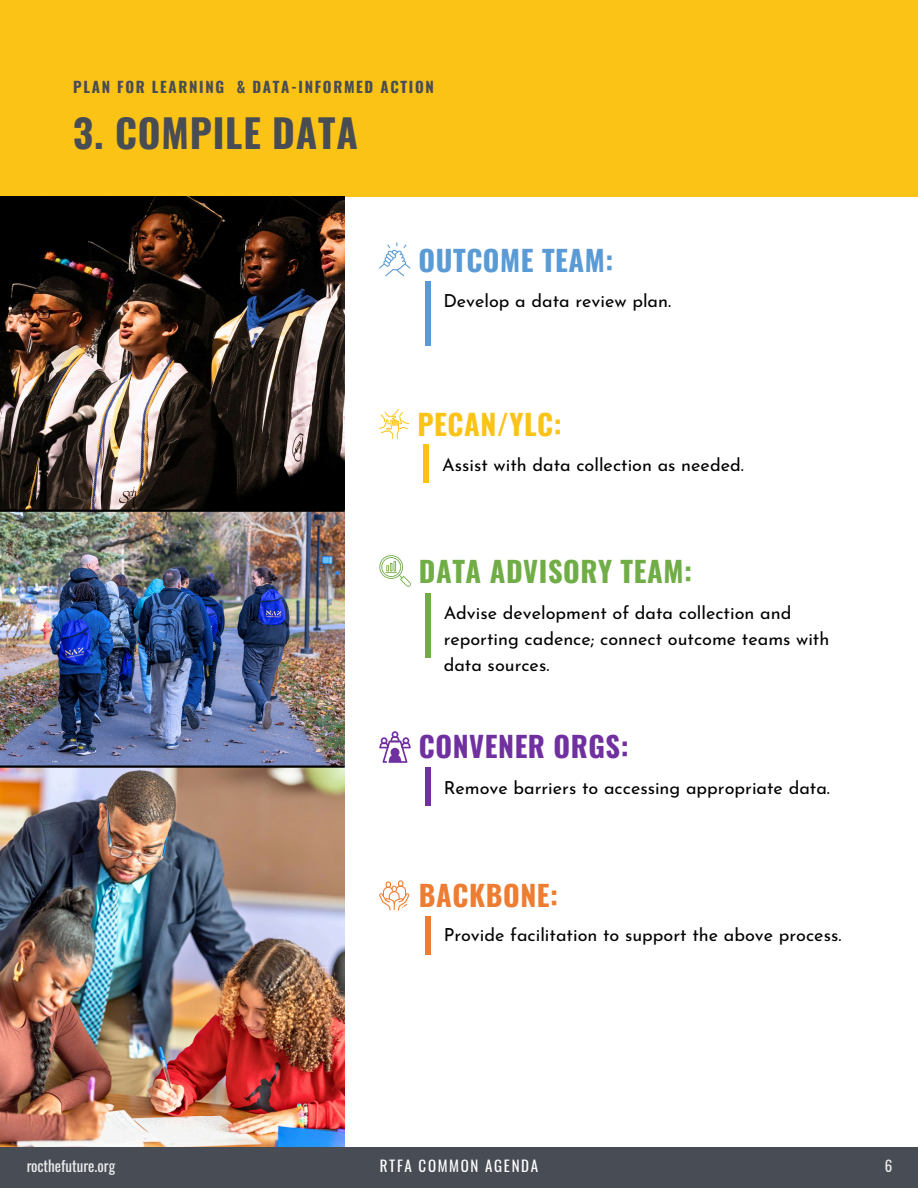
<style>
.page{position:relative;width:918px;height:1188px;background:#fff}
.page>*{position:absolute;margin:0;border:0;box-sizing:border-box;transform-origin:0 0}
.t1{font:700 39px "Oswald";letter-spacing:.02em;color:#484c54}
.t2{font:700 28.5px "Oswald";letter-spacing:.02em;color:#71ad47}
.t3{font:700 28.5px "Oswald";letter-spacing:.02em;color:#7030a0}
.t4{font:700 28.5px "Oswald";letter-spacing:.02em;color:#5b9bd5}
.t5{font:700 28.5px "Oswald";letter-spacing:.02em;color:#fac316}
.t6{font:700 28.5px "Oswald";letter-spacing:.02em;color:#ed7d32}
.t7{font:18px/25.8px "Josefin Sans";color:#000}
.t8{font:700 15px "Oswald";letter-spacing:.11em;color:#484c54}
.t9{font:15px "Oswald";color:#fff}
.t10{font:15px "Oswald";letter-spacing:.11em;color:#fff}
</style>
<div class="page">
<div style="left:0;top:0;width:918px;height:197px;background:#fac316"></div>
<img style="left:0;top:197px;width:345px;height:554px">
<img style="left:0;top:751px;width:345px;height:396px">
<div style="left:425px;top:281px;width:6px;height:64px;background:#5b9bd5"></div>
<div style="left:423px;top:445px;width:6px;height:38px;background:#fac316"></div>
<div style="left:425px;top:594px;width:5px;height:64px;background:#71ad47"></div>
<div style="left:425px;top:767px;width:5px;height:39px;background:#7030a0"></div>
<div style="left:425px;top:916px;width:5px;height:39px;background:#ed7d32"></div>
<div style="left:0;top:1147px;width:918px;height:41px;background:#484c54"></div>
<svg style="left:379px;top:242px;width:31px;height:34px"></svg>
<svg style="left:379px;top:409px;width:30px;height:30px"></svg>
<svg style="left:379px;top:555px;width:32px;height:31px"></svg>
<svg style="left:379px;top:731px;width:32px;height:32px"></svg>
<svg style="left:379px;top:880px;width:30px;height:30px"></svg>
<hr style="left:0;top:510px;width:345px;height:2px;background:#000">
<hr style="left:0;top:765px;width:345px;height:3px;background:#000">
<h4 class="t8" style="left:73px;top:75px;width:362px">PLAN FOR LEARNING &amp; DATA-INFORMED ACTION</h4>
<h1 class="t1" style="left:73px;top:102px;width:286px">3. COMPILE DATA</h1>
<h3 class="t4" style="left:419px;top:238px;width:196px">OUTCOME TEAM:</h3>
<p class="t7" style="left:443px;top:290px;width:229px">Develop a data review plan.</p>
<p class="t5" style="left:417px;top:402px;width:146px">PECAN/YLC:</p>
<p class="t7" style="left:442px;top:454px;width:303px">Assist with data collection as needed.</p>
<p class="t2" style="left:419px;top:549px;width:275px">DATA ADVISORY TEAM:</p>
<h2 class="t7" style="left:444px;top:602px;width:387px">Advise development of data collection and reporting cadence; connect outcome teams with data sources.</h2>
<p class="t3" style="left:419px;top:724px;width:211px">CONVENER ORGS:</p>
<h3 class="t7" style="left:444px;top:776px;width:388px">Remove barriers to accessing appropriate data.</h3>
<h2 class="t6" style="left:419px;top:873px;width:141px">BACKBONE:</h2>
<h2 class="t7" style="left:444px;top:924px;width:399px">Provide facilitation to support the above process.</h2>
<p class="t9" style="left:24px;top:1150px;width:91px">rocthefuture.org</p>
<p class="t9" style="left:26px;top:1154px;width:91px">rocthefuture.org</p>
<p class="t10" style="left:380px;top:1154px;width:160px">RTFA COMMON AGENDA</p>
<p class="t9" style="left:884px;top:1154px;width:9px">6</p>
</div>
